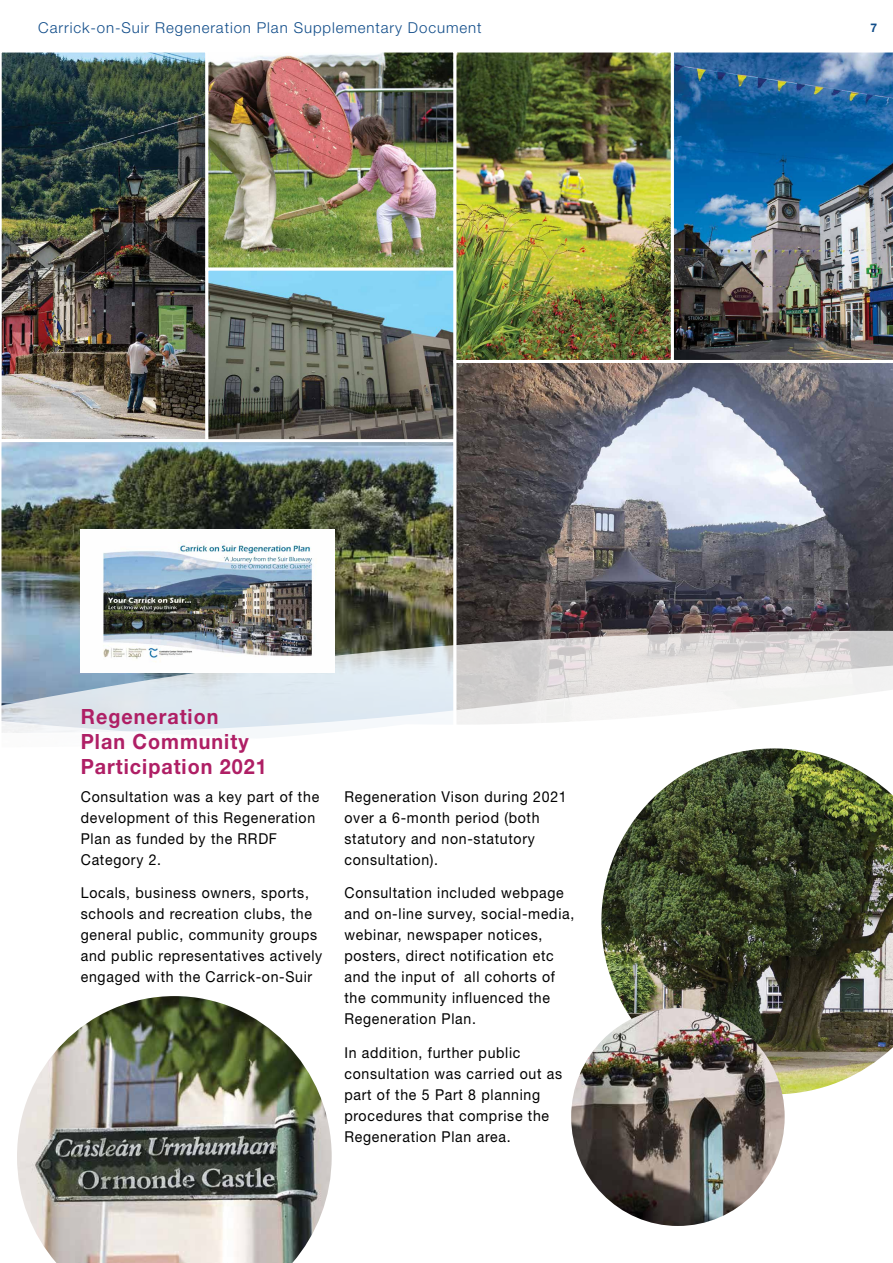
<style>
.page{position:relative;width:893px;height:1263px;background:#fff}
.page>*{position:absolute;margin:0;border:0;box-sizing:border-box;transform-origin:0 0}
.t1{font:700 21px/25.2px "Helvetica Neue LT Std";letter-spacing:.05em;color:#af1f65;scale:.94 1}
.t2{font:15px/21px "Helvetica Neue LT Std";letter-spacing:.05em;color:#000;scale:.94 1}
.t3{font:300 15px "Helvetica Neue LT Std";letter-spacing:.06em;color:#104c89}
.t4{font:700 12px "Helvetica Neue LT Std";color:#104c89}
</style>
<div class="page">
<img style="left:2px;top:52px;width:203px;height:387px">
<img style="left:209px;top:54px;width:243px;height:385px">
<div style="left:205px;top:50px;width:251px;height:221px;border:3px solid #fff"></div>
<div style="left:205px;top:268px;width:251px;height:181px;border:3px solid #fff"></div>
<svg style="left:1px;top:53px;width:1px;height:386px"></svg>
<img style="left:1px;top:439px;width:452px;height:192px">
<img style="left:457px;top:54px;width:213px;height:305px">
<svg style="left:453px;top:363px;width:440px;height:268px"></svg>
<img style="left:674px;top:52px;width:219px;height:308px">
<div style="left:453px;top:50px;width:221px;height:313px;border:3px solid #fff"></div>
<svg style="left:1px;top:631px;width:892px;height:34px"></svg>
<svg style="left:1px;top:665px;width:892px;height:22px"></svg>
<svg style="left:1px;top:687px;width:892px;height:46px"></svg>
<div style="left:0;top:0;width:893px;height:51px;background:#fff"></div>
<img style="left:80px;top:530px;width:254px;height:143px">
<img style="left:601px;top:748px;width:292px;height:346px">
<img style="left:571px;top:1008px;width:214px;height:218px">
<img style="left:17px;top:996px;width:315px;height:267px">
<p class="t3" style="left:38px;top:18px;width:445px">Carrick-on-Suir Regeneration Plan Supplementary Document</p>
<p class="t4" style="left:870px;top:20px;width:8px">7</p>
<h1 class="t1" style="left:81px;top:703px;width:199px">Regeneration<br>Plan Community<br>Participation 2021</h1>
<p class="t2" style="left:81px;top:786px;width:255px">Consultation was a key part of the development of this Regeneration<br>Plan as funded by the RRDF<br>Category 2.</p>
<p class="t2" style="left:81px;top:882px;width:258px">Locals, business owners, sports, schools and recreation clubs, the general public, community groups and public representatives actively engaged with the Carrick-on-Suir</p>
<p class="t2" style="left:344px;top:786px;width:238px">Regeneration Vison during 2021 over a 6-month period (both statutory and non-statutory consultation).</p>
<p class="t2" style="left:344px;top:882px;width:246px">Consultation included webpage and on-line survey, social-media, webinar, newspaper notices, posters, direct notification etc and the input of all cohorts of the community influenced the<br>Regeneration Plan.</p>
<p class="t2" style="left:344px;top:1042px;width:233px">In addition, further public consultation was carried out as part of the 5 Part 8 planning procedures that comprise the<br>Regeneration Plan area.</p>
</div>
